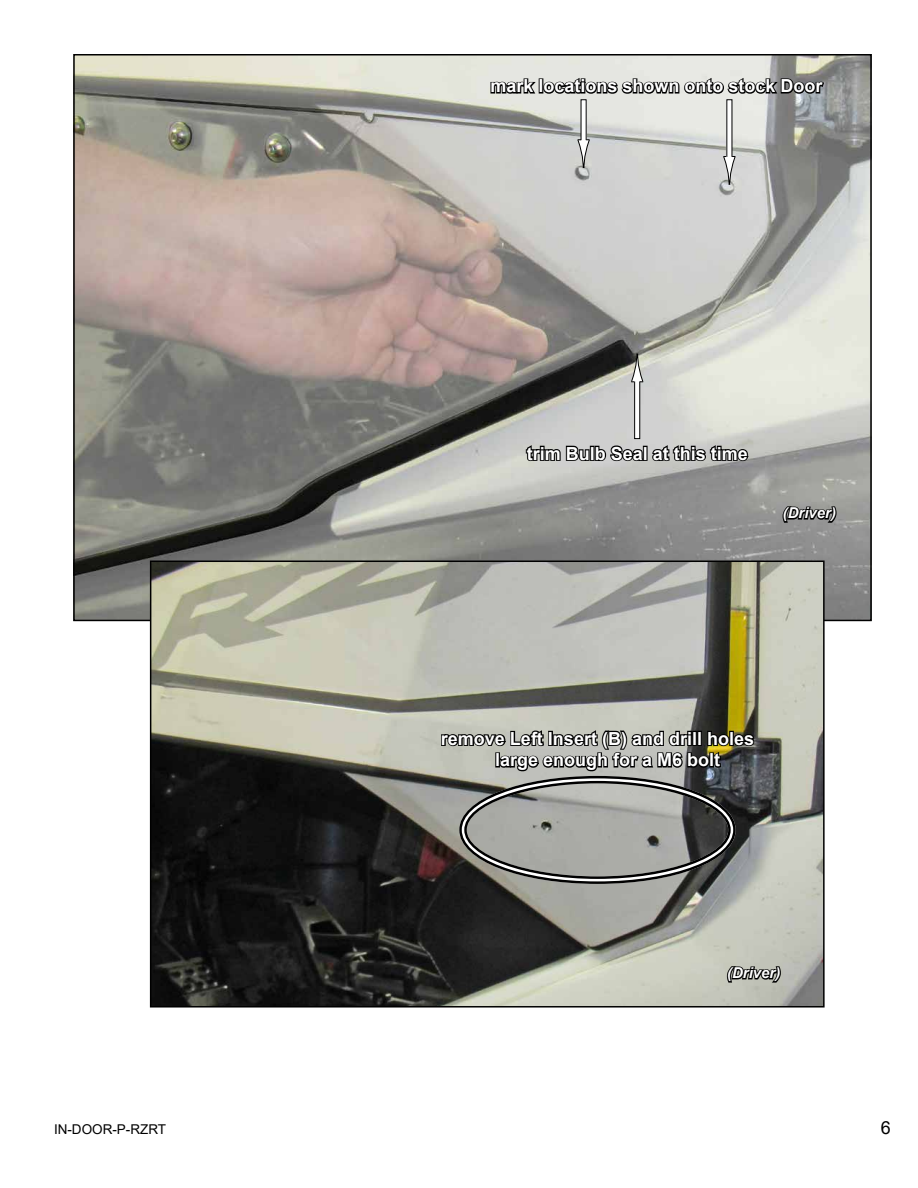
<style>
.page{position:relative;width:918px;height:1188px;background:#fff}
.page>*{position:absolute;margin:0;border:0;box-sizing:border-box;transform-origin:0 0}
.t1{font:700 18px/21.6px "Arial";color:#fff}
.t2{font:18px "Arial";color:#000}
.t3{font:italic 700 15px "Arial";color:#fff}
.t4{font:13.5px "Arial";color:#000}
</style>
<div class="page">
<img style="left:76px;top:57px;width:793px;height:561px">
<img style="left:153px;top:564px;width:669px;height:441px">
<div style="left:150px;top:561px;width:675px;height:447px;border:2px solid #000"></div>
<svg style="left:725px;top:965px;width:57px;height:19px"></svg>
<svg style="left:781px;top:505px;width:57px;height:19px"></svg>
<svg style="left:440px;top:726px;width:316px;height:47px;background:#6a6a63"></svg>
<svg style="left:489px;top:73px;width:336px;height:25px;background:#848582"></svg>
<div style="left:581px;top:100px;width:5px;height:40px;background:#fff"></div>
<svg style="left:577px;top:139px;width:13px;height:29px"></svg>
<div style="left:727px;top:100px;width:5px;height:57px;background:#fff"></div>
<svg style="left:723px;top:156px;width:13px;height:29px"></svg>
<div style="left:459px;top:776px;width:277px;height:108px;border:8px solid #fff;border-radius:50%"></div>
<svg style="left:525px;top:441px;width:225px;height:22px;background:#6d6d6c"></svg>
<div style="left:635px;top:381px;width:5px;height:58px;background:#fff"></div>
<div style="left:634px;top:381px;width:6px;height:58px;border:1px solid #000"></div>
<svg style="left:631px;top:354px;width:13px;height:29px"></svg>
<p class="t1" style="left:490px;top:75px;width:334px">mark locations shown onto stock Door</p>
<p class="t1" style="left:527px;top:443px;width:223px">trim Bulb Seal at this time</p>
<p class="t3" style="left:783px;top:503px;width:55px">(Driver)</p>
<p class="t1" style="left:495px;top:728px;width:260px;text-indent:-54px">remove Left Insert (B) and drill holes large enough for a M6 bolt</p>
<p class="t3" style="left:727px;top:963px;width:55px">(Driver)</p>
<p class="t4" style="left:54px;top:1120px;width:114px">IN-DOOR-P-RZRT</p>
<p class="t2" style="left:881px;top:1115px;width:12px">6</p>
</div>
